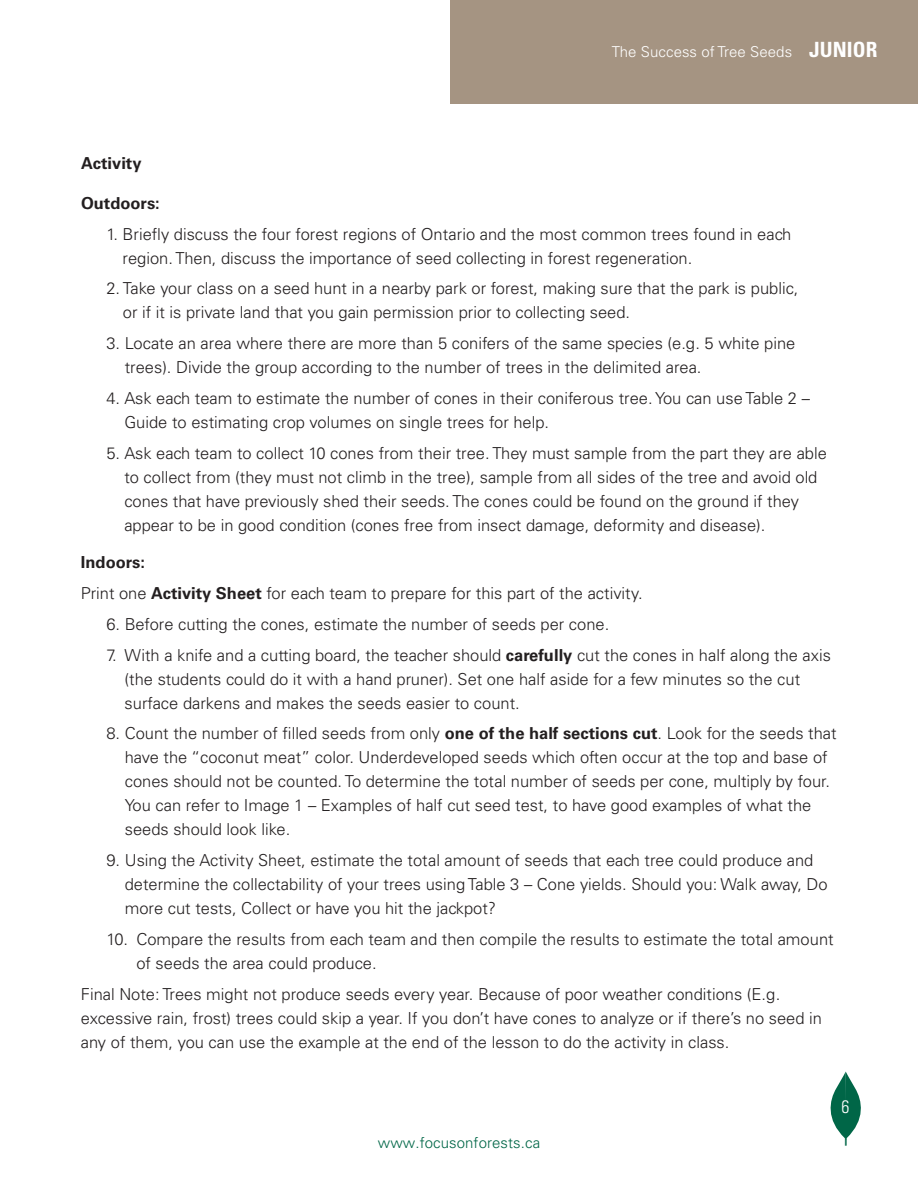
<style>
.page{position:relative;width:918px;height:1188px;background:#fff}
.page>*{position:absolute;margin:0;border:0;box-sizing:border-box;transform-origin:0 0}
.t1{font:300 condensed 18px "Univers";color:#fff}
.t2{font:300 16.5px/24px "Univers";color:#231f20}
.t3{font:700 16.5px "Univers";color:#231f20}
.t4{font:300 15px "Univers";letter-spacing:.005em;color:#fff}
.t5{font:300 15px "Univers";letter-spacing:.005em;color:#006647}
.s1{font-weight:700;font-stretch:condensed;font-size:21px}
.s2{font-weight:700}
</style>
<div class="page">
<div style="left:451px;top:0;width:467px;height:103px;background:#a59482"></div>
<svg style="left:831px;top:1072px;width:30px;height:74px"></svg>
<p class="t4" style="left:612px;top:43px;width:267px">The Success of Tree Seeds <span class="s1">JUNIOR</span></p>
<p class="t3" style="left:81px;top:153px;width:62px">Activity</p>
<p class="t3" style="left:81px;top:193px;width:80px">Outdoors:</p>
<p class="t2" style="left:123px;top:222px;width:670px;text-indent:-16px">1. Briefly discuss the four forest regions of Ontario and the most common trees found in each region. Then, discuss the importance of seed collecting in forest regeneration.</p>
<p class="t2" style="left:123px;top:277px;width:677px;text-indent:-16px">2. Take your class on a seed hunt in a nearby park or forest, making sure that the park is public, or if it is private land that you gain permission prior to collecting seed.</p>
<p class="t2" style="left:125px;top:331px;width:672px;text-indent:-18px">3. Locate an area where there are more than 5 conifers of the same species (e.g. 5 white pine trees). Divide the group according to the number of trees in the delimited area.</p>
<p class="t2" style="left:124px;top:386px;width:687px;text-indent:-18px">4. Ask each team to estimate the number of cones in their coniferous tree. You can use Table 2 –<br>Guide to estimating crop volumes on single trees for help.</p>
<p class="t2" style="left:124px;top:441px;width:704px;text-indent:-18px">5. Ask each team to collect 10 cones from their tree. They must sample from the part they are able to collect from (they must not climb in the tree), sample from all sides of the tree and avoid old cones that have previously shed their seeds. The cones could be found on the ground if they appear to be in good condition (cones free from insect damage, deformity and disease).</p>
<p class="t2" style="left:81px;top:547px;width:563px;line-height:30.8px"><span class="s2">Indoors:<br></span>Print one <span class="s2">Activity Sheet</span> for each team to prepare for this part of the activity.</p>
<p class="t2" style="left:106px;top:612px;width:504px">6. Before cutting the cones, estimate the number of seeds per cone.</p>
<p class="t2" style="left:125px;top:643px;width:708px;text-indent:-18px">7. With a knife and a cutting board, the teacher should <span class="s2">carefully</span> cut the cones in half along the axis (the students could do it with a hand pruner). Set one half aside for a few minutes so the cut surface darkens and makes the seeds easier to count.</p>
<p class="t2" style="left:125px;top:721px;width:713px;text-indent:-18px">8. Count the number of filled seeds from only <span class="s2">one of the half sections cut</span>. Look for the seeds that have the “coconut meat” color. Underdeveloped seeds which often occur at the top and base of cones should not be counted. To determine the total number of seeds per cone, multiply by four.<br>You can refer to Image 1 – Examples of half cut seed test, to have good examples of what the seeds should look like.</p>
<p class="t2" style="left:125px;top:848px;width:704px;text-indent:-18px">9. Using the Activity Sheet, estimate the total amount of seeds that each tree could produce and determine the collectability of your trees using Table 3 – Cone yields. Should you: Walk away, Do more cut tests, Collect or have you hit the jackpot?</p>
<p class="t2" style="left:136px;top:927px;width:699px;text-indent:-30px">10. Compare the results from each team and then compile the results to estimate the total amount of seeds the area could produce.</p>
<p class="t2" style="left:81px;top:982px;width:743px">Final Note: Trees might not produce seeds every year. Because of poor weather conditions (E.g. excessive rain, frost) trees could skip a year. If you don’t have cones to analyze or if there’s no seed in any of them, you can use the example at the end of the lesson to do the activity in class.</p>
<p class="t5" style="left:378px;top:1134px;width:164px">www.focusonforests.ca</p>
<p class="t1" style="left:842px;top:1095px;width:9px">6</p>
</div>
